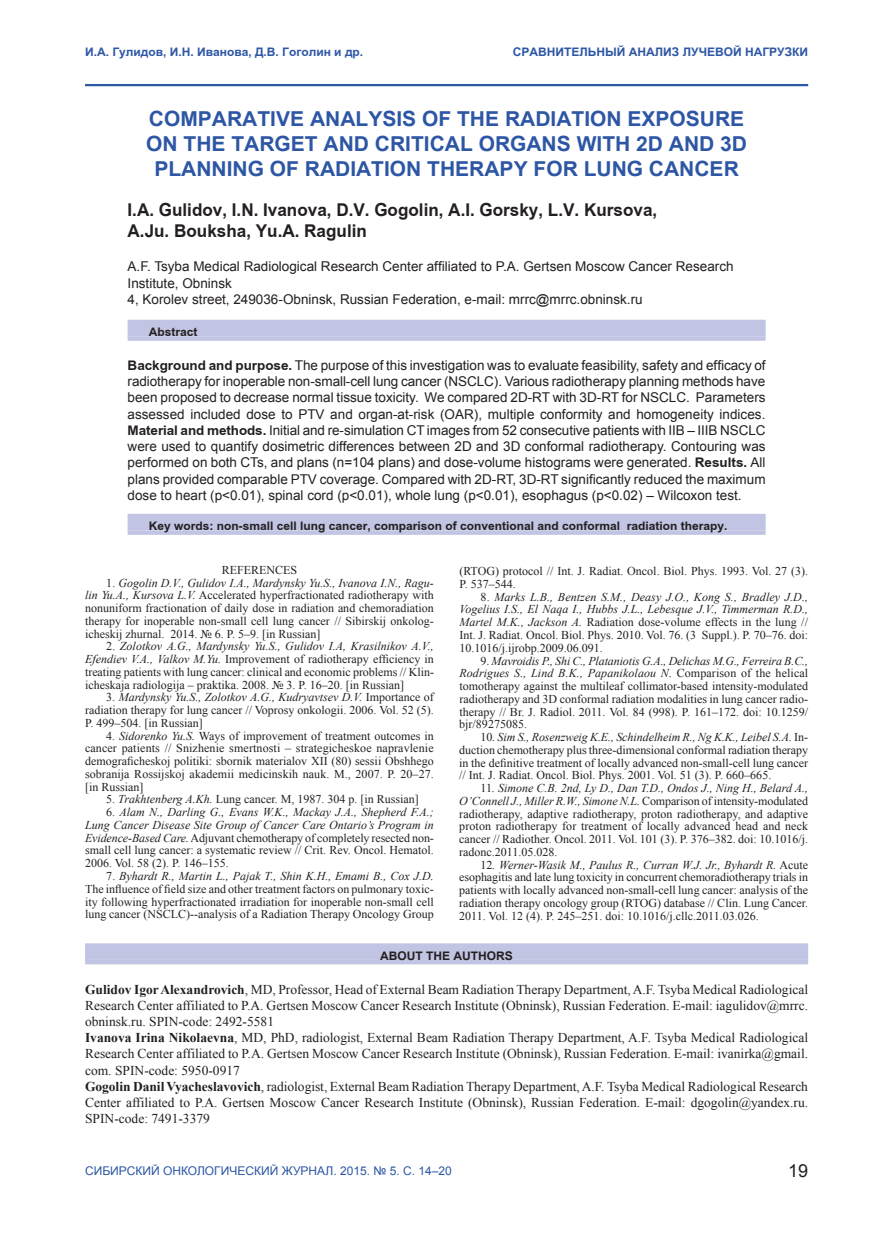
<style>
.page{position:relative;width:872px;height:1234px;background:#fff}
.page>*{position:absolute;margin:0;border:0;box-sizing:border-box;transform-origin:0 0}
.t1{font:700 21px/25.2px "Arial";color:#2d56a5;text-align:center}
.t2{font:700 18px/21.6px "Arial";color:#231f20;scale:.95 1}
.t3{font:18px "Arial";color:#231f20}
.t4{font:13.5px/16.2px "Arial";color:#231f20}
.t5{font:13.5px/16.2px "Times New Roman";color:#231f20}
.t6{font:12px/12.8px "Times New Roman";color:#231f20;text-align:justify}
.t7{font:700 12px "Arial";color:#231f20}
.t8{font:700 12px "Arial";color:#2d56a5}
.t9{font:12px "Arial";color:#2d56a5}
.s1{font-weight:700}
.s2{font-style:italic}
</style>
<div class="page">
<hr style="left:85px;top:84px;width:723px;height:2px;background:#2d56a5">
<div style="left:128px;top:319px;width:637px;height:17px;background:#c1c4e2"></div>
<hr style="left:128px;top:336px;width:637px;height:4px;background:#c1c4e2">
<div style="left:128px;top:513px;width:637px;height:17px;background:#c1c4e2"></div>
<svg style="left:128px;top:530px;width:637px;height:4px;background:#c4c7e3"></svg>
<div style="left:85px;top:943px;width:723px;height:16px;background:#c1c4e2"></div>
<div style="left:85px;top:959px;width:723px;height:5px;background:#c1c4e2"></div>
<p class="t8" style="left:85px;top:45px;width:280px">И.А. Гулидов, И.Н. Иванова, Д.В. Гоголин и др.</p>
<p class="t8" style="left:513px;top:45px;width:297px">СРАВНИТЕЛЬНЫЙ АНАЛИЗ ЛУЧЕВОЙ НАГРУЗКИ</p>
<h1 class="t1" style="left:146px;top:106px;width:602px">COMPARATIVE ANALYSIS OF THE RADIATION EXPOSURE<br>ON THE TARGET AND CRITICAL ORGANS WITH 2D AND 3D<br>PLANNING OF RADIATION THERAPY FOR LUNG CANCER</h1>
<h2 class="t2" style="left:128px;top:198px;width:559px">I.A. Gulidov, I.N. Ivanova, D.V. Gogolin, A.I. Gorsky, L.V. Kursova,<br>A.Ju. Bouksha, Yu.A. Ragulin</h2>
<p class="t4" style="left:128px;top:258px;width:607px">A.F. Tsyba Medical Radiological Research Center affiliated to P.A. Gertsen Moscow Cancer Research<br>Institute, Obninsk<br>4, Korolev street, 249036-Obninsk, Russian Federation, e-mail: mrrc@mrrc.obninsk.ru</p>
<p class="t7" style="left:149px;top:325px;width:50px">Abstract</p>
<p class="t4" style="left:128px;top:357px;width:639px;text-align:justify"><span class="s1">Background and purpose.</span> The purpose of this investigation was to evaluate feasibility, safety and efficacy of radiotherapy for inoperable non-small-cell lung cancer (NSCLC). Various radiotherapy planning methods have been proposed to decrease normal tissue toxicity. We compared 2D-RT with 3D-RT for NSCLC. Parameters assessed included dose to PTV and organ-at-risk (OAR), multiple conformity and homogeneity indices.<br><span class="s1">Material and methods.</span> Initial and re-simulation CT images from 52 consecutive patients with IIB – IIIB NSCLC were used to quantify dosimetric differences between 2D and 3D conformal radiotherapy. Contouring was performed on both CTs, and plans (n=104 plans) and dose-volume histograms were generated. <span class="s1">Results.</span> All plans provided comparable PTV coverage. Compared with 2D-RT, 3D-RT significantly reduced the maximum dose to heart (p&lt;0.01), spinal cord (p&lt;0.01), whole lung (p&lt;0.01), esophagus (p&lt;0.02) – Wilcoxon test.</p>
<p class="t7" style="left:149px;top:519px;width:580px">Key words: non-small cell lung cancer, comparison of conventional and conformal radiation therapy.</p>
<p class="t6" style="left:222px;top:563px;width:77px">REFERENCES</p>
<p class="t6" style="left:85px;top:576px;width:350px;text-indent:21px">1. <span class="s2">Gogolin D.V., Gulidov I.А., Mardynsky Yu.S., Ivanova I.N., Ragu&shy;lin Yu.А., Kursova L.V.</span> Accelerated hyperfractionated radiotherapy with nonuniform fractionation of daily dose in radiation and chemoradiation therapy for inoperable non-small cell lung cancer // Sibirskij onkolog&shy;icheskij zhurnal. 2014. № 6. P. 5–9. [in Russian]</p>
<p class="t6" style="left:85px;top:639px;width:350px;text-indent:21px">2. <span class="s2">Zolotkov А.G., Mardynsky Yu.S., Gulidov I.А, Krasilnikov А.V., Efendiev V.А., Valkov М.Yu.</span> Improvement of radiotherapy efficiency in treating patients with lung cancer: clinical and economic problems // Klin&shy;icheskaja radiologija – praktika. 2008. № 3. P. 16–20. [in Russian]</p>
<p class="t6" style="left:85px;top:690px;width:350px;text-indent:21px">3. <span class="s2">Mardynsky Yu.S., Zolotkov А.G., Kudryavtsev D.V.</span> Importance of radiation therapy for lung cancer // Voprosy onkologii. 2006. Vol. 52 (5).<br>P. 499–504. [in Russian]</p>
<p class="t6" style="left:85px;top:729px;width:350px;text-indent:21px">4. <span class="s2">Sidorenko Yu.S.</span> Ways of improvement of treatment outcomes in cancer patients // Snizhenie smertnosti – strategicheskoe napravlenie demograficheskoj politiki: sbornik materialov XII (80) sessii Obshhego sobranija Rossijskoj akademii medicinskih nauk. М., 2007. P. 20–27. [in Russian]</p>
<p class="t6" style="left:106px;top:792px;width:314px">5. <span class="s2">Trakhtenberg А.Kh.</span> Lung cancer. М, 1987. 304 p. [in Russian]</p>
<p class="t6" style="left:85px;top:805px;width:350px;text-indent:21px">6. <span class="s2">Alam N., Darling G., Evans W.K., Mackay J.A., Shepherd F.A.; Lung Cancer Disease Site Group of Cancer Care Ontario’s Program in Evidence-Based Care.</span> Adjuvant chemotherapy of completely resected non&shy;small cell lung cancer: a systematic review // Crit. Rev. Oncol. Hematol.<br>2006. Vol. 58 (2). P. 146–155.</p>
<p class="t6" style="left:85px;top:869px;width:350px;text-indent:21px">7. <span class="s2">Byhardt R., Martin L., Pajak T., Shin K.H., Emami B., Cox J.D.<br></span>The influence of field size and other treatment factors on pulmonary toxic&shy;ity following hyperfractionated irradiation for inoperable non-small cell lung cancer (NSCLC)--analysis of a Radiation Therapy Oncology Group</p>
<p class="t6" style="left:459px;top:564px;width:350px">(RTOG) protocol // Int. J. Radiat. Oncol. Biol. Phys. 1993. Vol. 27 (3).<br>P. 537–544.</p>
<p class="t6" style="left:459px;top:590px;width:350px;text-indent:21px">8. <span class="s2">Marks L.B., Bentzen S.M., Deasy J.O., Kong S., Bradley J.D., Vogelius I.S., El Naqa I., Hubbs J.L., Lebesque J.V., Timmerman R.D., Martel M.K., Jackson A.</span> Radiation dose-volume effects in the lung // Int. J. Radiat. Oncol. Biol. Phys. 2010. Vol. 76. (3 Suppl.). P. 70–76. doi:<br>10.1016/j.ijrobp.2009.06.091.</p>
<p class="t6" style="left:459px;top:653px;width:350px;text-indent:21px">9. <span class="s2">Mavroidis P., Shi C., Plataniotis G.A., Delichas M.G., Ferreira B.C., Rodrigues S., Lind B.K., Papanikolaou N.</span> Comparison of the helical tomotherapy against the multileaf collimator-based intensity-modulated radiotherapy and 3D conformal radiation modalities in lung cancer radio&shy;therapy // Br. J. Radiol. 2011. Vol. 84 (998). P. 161–172. doi: 10.1259/ bjr/89275085.</p>
<p class="t6" style="left:459px;top:730px;width:350px;text-indent:21px">10<span class="s2">. Sim S., Rosenzweig K.E., Schindelheim R., Ng K.K., Leibel S.A.</span> In&shy;duction chemotherapy plus three-dimensional conformal radiation therapy in the definitive treatment of locally advanced non-small-cell lung cancer // Int. J. Radiat. Oncol. Biol. Phys. 2001. Vol. 51 (3). P. 660–665.</p>
<p class="t6" style="left:459px;top:781px;width:350px;text-indent:21px">11<span class="s2">. Simone C.B. 2nd, Ly D., Dan T.D., Ondos J., Ning H., Belard A., O’Connell J., Miller R.W., Simone N.L.</span> Comparison of intensity-modulated radiotherapy, adaptive radiotherapy, proton radiotherapy, and adaptive proton radiotherapy for treatment of locally advanced head and neck cancer // Radiother. Oncol. 2011. Vol. 101 (3). P. 376–382. doi: 10.1016/j. radonc.2011.05.028.</p>
<p class="t6" style="left:459px;top:857px;width:350px;text-indent:21px">12<span class="s2">. Werner-Wasik M., Paulus R., Curran W.J. Jr., Byhardt R.</span> Acute esophagitis and late lung toxicity in concurrent chemoradiotherapy trials in patients with locally advanced non-small-cell lung cancer: analysis of the radiation therapy oncology group (RTOG) database // Clin. Lung Cancer.<br>2011. Vol. 12 (4). P. 245–251. doi: 10.1016/j.cllc.2011.03.026.</p>
<p class="t7" style="left:380px;top:948px;width:134px">ABOUT THE AUTHORS</p>
<p class="t5" style="left:85px;top:980px;width:724px"><span class="s1">Gulidov Igor Alexandrovich</span>, MD, Professor, Head of External Beam Radiation Therapy Department, A.F. Tsyba Medical Radiological Research Center affiliated to P.A. Gertsen Moscow Cancer Research Institute (Obninsk), Russian Federation. E-mail: iagulidov@mrrc. obninsk.ru. SPIN-code: 2492-5581<br><span class="s1">Ivanova Irina Nikolaevna</span>, MD, PhD, radiologist, External Beam Radiation Therapy Department, A.F. Tsyba Medical Radiological Research Center affiliated to P.A. Gertsen Moscow Cancer Research Institute (Obninsk), Russian Federation. E-mail: ivanirka@gmail. com. SPIN-code: 5950-0917<br><span class="s1">Gogolin Danil Vyacheslavovich</span>, radiologist, External Beam Radiation Therapy Department, A.F. Tsyba Medical Radiological Research Center affiliated to P.A. Gertsen Moscow Cancer Research Institute (Obninsk), Russian Federation. E-mail: dgogolin@yandex.ru.<br>SPIN-code: 7491-3379</p>
<p class="t9" style="left:85px;top:1162px;width:368px">СИБИРСКИЙ ОНКОЛОГИЧЕСКИЙ ЖУРНАЛ. 2015. № 5. С. 14–20</p>
<h2 class="t3" style="left:788px;top:1158px;width:22px">19</h2>
</div>
